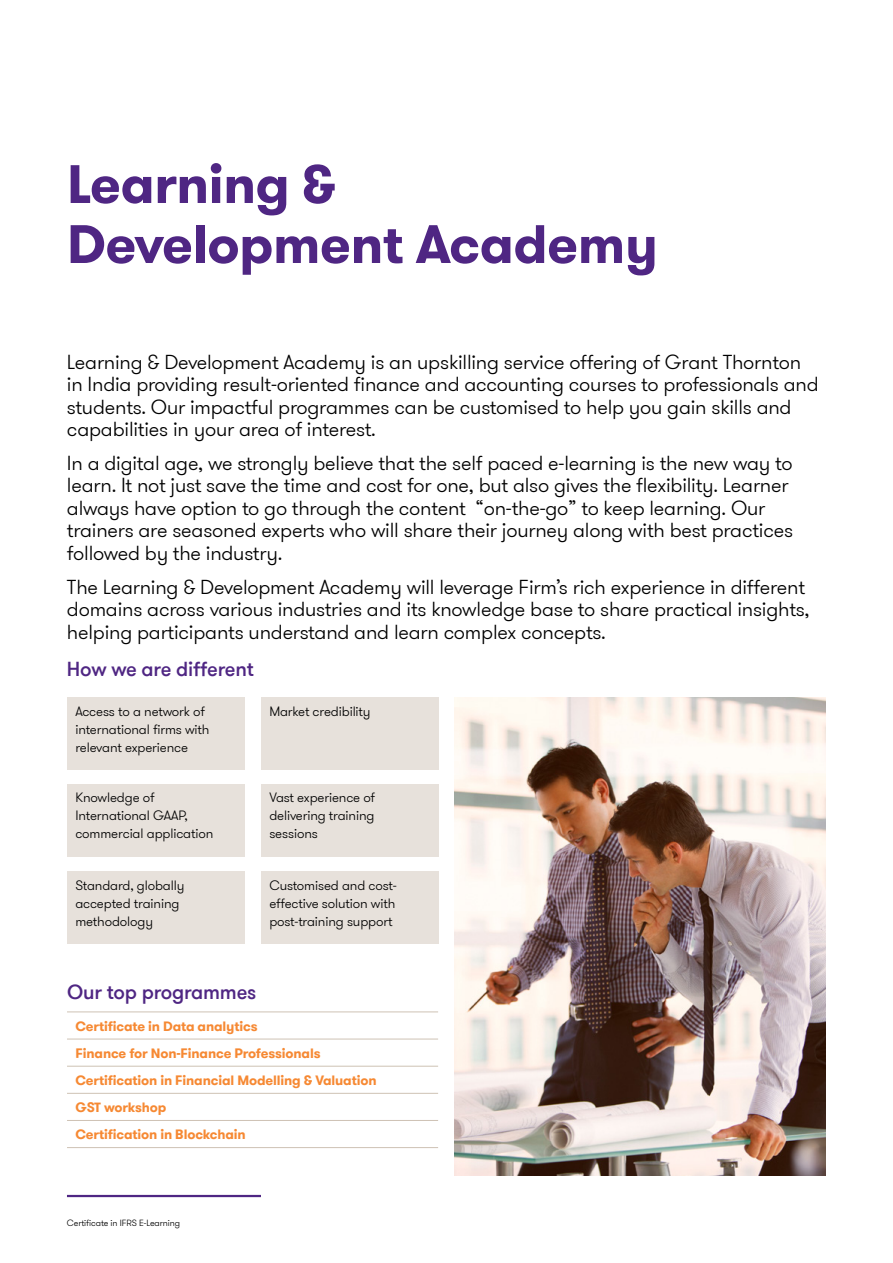
<style>
.page{position:relative;width:893px;height:1263px;background:#fff}
.page>*{position:absolute;margin:0;border:0;box-sizing:border-box;transform-origin:0 0}
.t1{font:700 54px/60px "GT Walsheim Pro";letter-spacing:-.01em;color:#4f2683}
.t2{font:300 20.25px/22.5px "GT Walsheim Pro";letter-spacing:-.01em;color:#000}
.t3{font:500 20.25px "GT Walsheim Pro";letter-spacing:-.01em;color:#4f2683}
.t4{font:300 13.5px/18px "GT Walsheim Pro";letter-spacing:-.01em;color:#000}
.t5{font:700 13.5px/27.2px "GT Walsheim Pro";letter-spacing:-.01em;color:#f68933}
.t6{font:300 9px "GT Walsheim Pro";letter-spacing:-.01em;color:#000}
</style>
<div class="page">
<div style="left:67px;top:697px;width:177px;height:73px;background:#e7e1db"></div>
<div style="left:67px;top:872px;width:177px;height:72px;background:#e7e1db"></div>
<div style="left:261px;top:872px;width:177px;height:72px;background:#e7e1db"></div>
<div style="left:261px;top:697px;width:177px;height:73px;background:#e7e1db"></div>
<div style="left:261px;top:784px;width:177px;height:72px;background:#e7e1db"></div>
<div style="left:67px;top:784px;width:177px;height:72px;background:#e7e1db"></div>
<img style="left:455px;top:697px;width:371px;height:478px">
<hr style="left:67px;top:1011px;width:371px;height:1px;background:#cec2b4">
<hr style="left:67px;top:1039px;width:371px;height:1px;background:#cec2b4">
<hr style="left:67px;top:1066px;width:371px;height:1px;background:#cec2b4">
<hr style="left:67px;top:1093px;width:371px;height:1px;background:#cec2b4">
<hr style="left:67px;top:1120px;width:371px;height:1px;background:#cec2b4">
<hr style="left:67px;top:1147px;width:371px;height:1px;background:#cec2b4">
<hr style="left:67px;top:1195px;width:194px;height:2px;background:#4f2683">
<h1 class="t1" style="left:67px;top:155px;width:592px">Learning &amp;<br>Development Academy</h1>
<p class="t2" style="left:67px;top:351px;width:753px">Learning &amp; Development Academy is an upskilling service offering of Grant Thornton in India providing result-oriented finance and accounting courses to professionals and students. Our impactful programmes can be customised to help you gain skills and capabilities in your area of interest.</p>
<p class="t2" style="left:67px;top:452px;width:728px">In a digital age, we strongly believe that the self paced e-learning is the new way to learn. It not just save the time and cost for one, but also gives the flexibility. Learner always have option to go through the content “on-the-go” to keep learning. Our trainers are seasoned experts who will share their journey along with best practices followed by the industry.</p>
<p class="t2" style="left:67px;top:576px;width:744px">The Learning &amp; Development Academy will leverage Firm’s rich experience in different domains across various industries and its knowledge base to share practical insights, helping participants understand and learn complex concepts.</p>
<p class="t3" style="left:67px;top:657px;width:188px">How we are different</p>
<p class="t4" style="left:75px;top:702px;width:136px">Access to a network of international firms with relevant experience</p>
<p class="t4" style="left:75px;top:789px;width:139px">Knowledge of<br>International GAAP, commercial application</p>
<p class="t4" style="left:75px;top:877px;width:111px">Standard, globally accepted training methodology</p>
<p class="t4" style="left:269px;top:702px;width:103px">Market credibility</p>
<p class="t4" style="left:269px;top:789px;width:107px;text-align:justify">Vast experience of delivering training sessions</p>
<p class="t4" style="left:269px;top:877px;width:129px;text-align:justify">Customised and cost&shy;effective solution with post-training support</p>
<p class="t3" style="left:67px;top:979px;width:191px">Our top programmes</p>
<p class="t5" style="left:76px;top:1012px;width:303px">Certificate in Data analytics<br>Finance for Non-Finance Professionals<br>Certification in Financial Modelling &amp; Valuation<br>GST workshop<br>Certification in Blockchain</p>
<p class="t6" style="left:67px;top:1217px;width:115px">Certificate in IFRS E-Learning</p>
</div>
